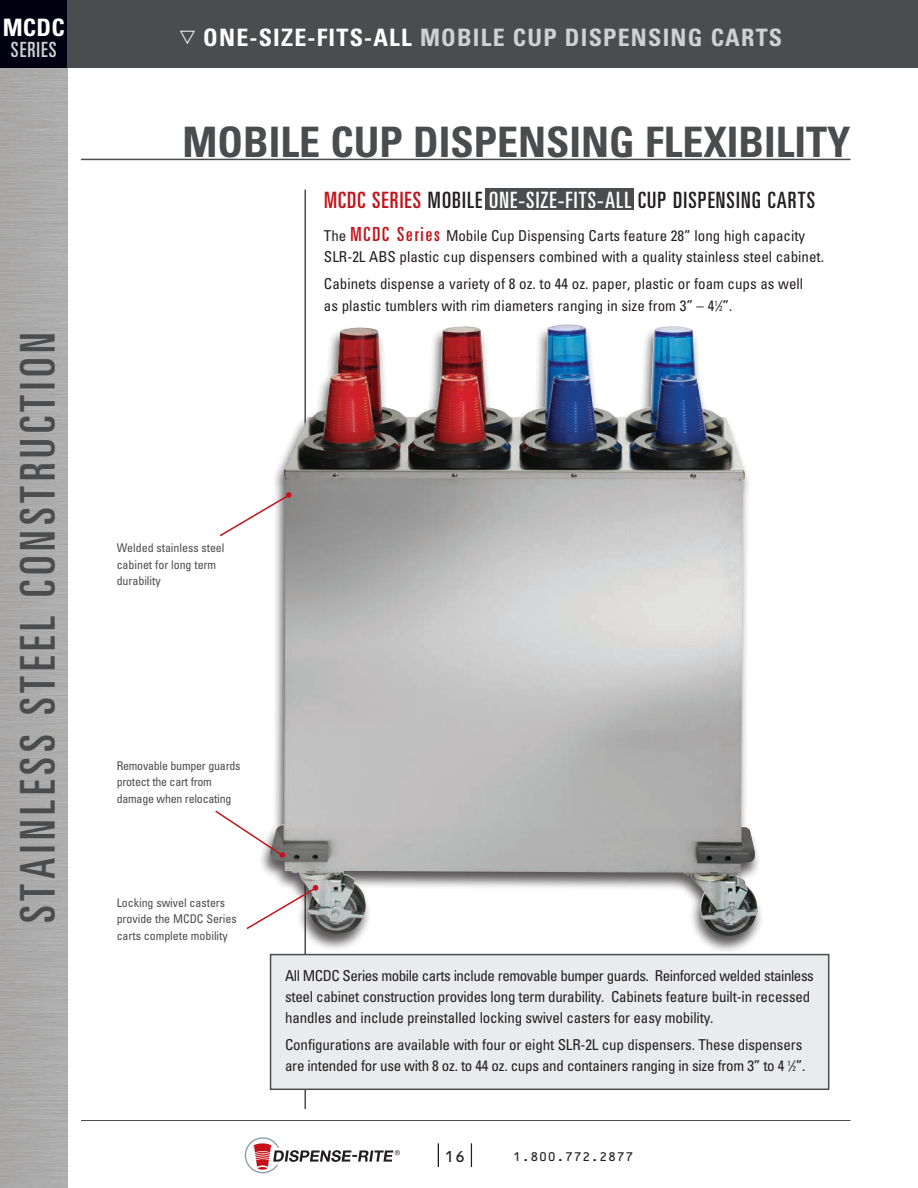
<style>
.page{position:relative;width:918px;height:1188px;background:#fff}
.page>*{position:absolute;margin:0;border:0;box-sizing:border-box;transform-origin:0 0}
.t1{font:ultra-condensed 48px "Univers";letter-spacing:.1em;color:#4b4c4d}
.t2{font:700 condensed 42px "Univers";color:#4b4c4d}
.t3{font:700 condensed 24px "Univers";letter-spacing:.05em;color:#cfd0d2}
.t4{font:700 condensed 24px "Univers";color:#fff}
.t5{font:ultra-condensed 22.5px "Univers";letter-spacing:.05em;color:#231f20}
.t6{font:ultra-condensed 21px "Univers";letter-spacing:.05em;color:#cfd0d2}
.t7{font:19.5px "European Pi Three";color:#fff}
.Sm_A_Body_Copy{font:condensed 15px/21px "Univers";letter-spacing:-.01em;color:#231f20}
.t8{font:15px "OCRB";color:#231f20}
.t9{font:condensed 12px/16.5px "Univers";letter-spacing:-.005em;color:#4b4c4d}
.t10{font:12px "OCRB";color:#231f20}
.s1{color:#fff}
.s2{color:#c4121a}
.s3{font-stretch:ultra-condensed;font-size:19.5px;color:#c4121a}
.s4{font-size:7.5px}
</style>
<div class="page">
<svg style="left:245px;top:1137px;width:155px;height:36px"></svg>
<div style="left:0;top:0;width:68px;height:68px;background:#000012"></div>
<div style="left:68px;top:0;width:850px;height:68px;background:#4b4c4d"></div>
<svg style="left:438px;top:1144px;width:1px;height:23px"></svg>
<svg style="left:471px;top:1144px;width:1px;height:23px"></svg>
<hr style="left:81px;top:1120px;width:769px;height:1px;background:#4b4c4d">
<div style="left:485px;top:188px;width:149px;height:22px;background:#4b4c4d"></div>
<hr style="left:304px;top:190px;width:2px;height:919px;background:#4b4c4d">
<hr style="left:81px;top:159px;width:769px;height:1px;background:#4b4c4d">
<div style="left:270px;top:954px;width:559px;height:136px;background:#eaebec;border:2px solid #4b4c4d"></div>
<div style="left:259px;top:324px;width:506px;height:630px;background:#231f20;opacity:.75"></div>
<img style="left:270px;top:324px;width:488px;height:613px">
<svg style="left:246px;top:886px;width:72px;height:45px"></svg>
<svg style="left:312px;top:885px;width:7px;height:6px"></svg>
<svg style="left:215px;top:809px;width:70px;height:49px"></svg>
<svg style="left:219px;top:492px;width:73px;height:46px"></svg>
<p class="t4" style="left:3px;top:13px;width:64px">MCDC</p>
<p class="t6" style="left:11px;top:37px;width:47px">SERIES</p>
<p class="t1" style="left:10px;top:923px;width:593px;rotate:-90deg">STAINLESS STEEL CONSTRUCTION</p>
<p class="t7" style="left:180px;top:25px;width:18px">h</p>
<p class="t3" style="left:203px;top:23px;width:580px"><span class="s1">ONE-SIZE-FITS-ALL</span> MOBILE CUP DISPENSING CARTS</p>
<p class="t2" style="left:183px;top:117px;width:669px">MOBILE CUP DISPENSING FLEXIBILITY</p>
<p class="t5" style="left:324px;top:187px;width:493px"><span class="s2">MCDC SERIES</span> MOBILE <span class="s1">ONE-SIZE-FITS-ALL</span> CUP DISPENSING CARTS</p>
<p class="Sm_A_Body_Copy" style="left:324px;top:224px;width:502px">The <span class="s3">MCDC Series</span> Mobile Cup Dispensing Carts feature 28” long high capacity<br>SLR-2L ABS plastic cup dispensers combined with a quality stainless steel cabinet.</p>
<p class="Sm_A_Body_Copy" style="left:324px;top:272px;width:481px;line-height:22.5px">Cabinets dispense a variety of 8 oz. to 44 oz. paper, plastic or foam cups as well as plastic tumblers with rim diameters ranging in size from 3” – 4<sup>1</sup>⁄<span class="s4">2</span>”.</p>
<p class="t9" style="left:117px;top:540px;width:109px">Welded stainless steel cabinet for long term durability</p>
<p class="t9" style="left:117px;top:757px;width:125px">Removable bumper guards protect the cart from damage when relocating</p>
<p class="t9" style="left:117px;top:894px;width:122px">Locking swivel casters provide the MCDC Series carts complete mobility</p>
<p class="Sm_A_Body_Copy" style="left:285px;top:965px;width:530px">All MCDC Series mobile carts include removable bumper guards. Reinforced welded stainless steel cabinet construction provides long term durability. Cabinets feature built-in recessed handles and include preinstalled locking swivel casters for easy mobility.</p>
<p class="Sm_A_Body_Copy" style="left:285px;top:1034px;width:522px">Configurations are available with four or eight SLR-2L cup dispensers. These dispensers are intended for use with 8 oz. to 44 oz. cups and containers ranging in size from 3” to 4 <sup>1</sup>⁄<span class="s4">2</span>”.</p>
<p class="t8" style="left:444px;top:1149px;width:23px">16</p>
<p class="t10" style="left:513px;top:1151px;width:122px">1.800.772.2877</p>
</div>
